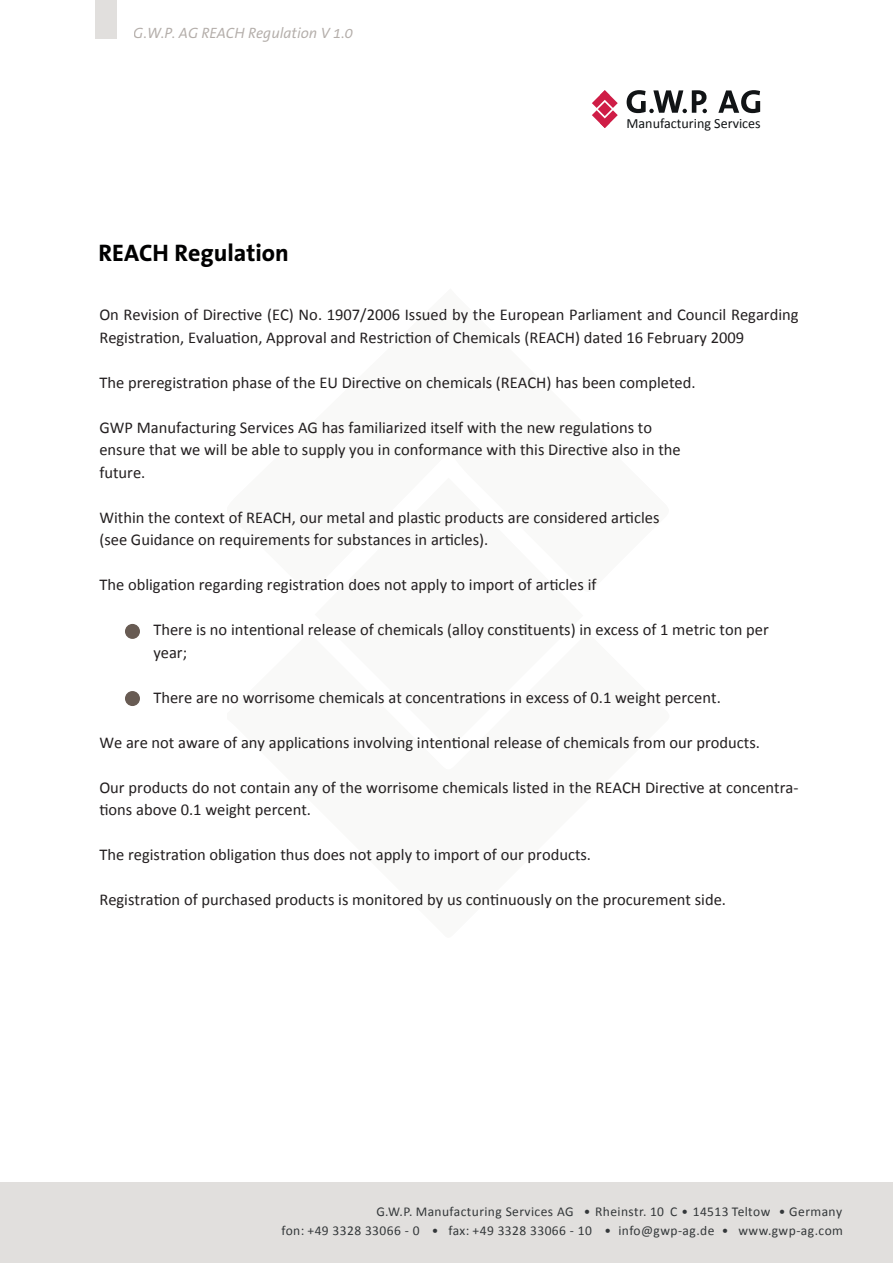
<style>
.page{position:relative;width:893px;height:1263px;background:#fff}
.page>*{position:absolute;margin:0;border:0;box-sizing:border-box;transform-origin:0 0}
.t1{font:700 24px "The Sans Office";color:#000001}
.t2{font:16.5px/22.5px "Calibri";color:#231f20}
.t3{font:italic 15px "The Sans Office";color:#685c54}
.t4{font:14.1px "Calibri";color:#111416}
.t5{font:13.5px/19.5px "Calibri";letter-spacing:.03em;color:#34383a;text-align:right}
</style>
<div class="page">
<svg style="left:627px;top:90px;width:80px;height:23px"></svg>
<svg style="left:718px;top:90px;width:42px;height:23px"></svg>
<svg style="left:592px;top:90px;width:26px;height:38px"></svg>
<div style="left:315px;top:478px;width:268px;height:271px;background:#f9f9f8;border-radius:50%"></div>
<div style="left:96px;top:0;width:21px;height:38px;background:#e1dfdd"></div>
<div style="left:0;top:1183px;width:893px;height:80px;background:#e1dfdd"></div>
<div style="left:125px;top:624px;width:15px;height:15px;background:#685b53;border-radius:50%"></div>
<div style="left:125px;top:691px;width:15px;height:15px;background:#685b53;border-radius:50%"></div>
<p class="t3" style="left:134px;top:23px;width:221px">G.W.P. AG REACH Regulation V 1.0</p>
<h1 class="t1" style="left:99px;top:238px;width:192px">REACH Regulation</h1>
<p class="t4" style="left:626px;top:114px;width:136px">Manufacturing Services</p>
<p class="t2" style="left:99px;top:303px;width:701px">On Revision of Directive (EC) No. 1907/2006 Issued by the European Parliament and Council Regarding<br>Registration, Evaluation, Approval and Restriction of Chemicals (REACH) dated 16 February 2009</p>
<p class="t2" style="left:99px;top:371px;width:598px">The preregistration phase of the EU Directive on chemicals (REACH) has been completed.</p>
<p class="t2" style="left:99px;top:416px;width:583px">GWP Manufacturing Services AG has familiarized itself with the new regulations to ensure that we will be able to supply you in conformance with this Directive also in the future.</p>
<p class="t2" style="left:99px;top:506px;width:562px">Within the context of REACH, our metal and plastic products are considered articles (see Guidance on requirements for substances in articles).</p>
<p class="t2" style="left:99px;top:573px;width:499px">The obligation regarding registration does not apply to import of articles if</p>
<p class="t2" style="left:153px;top:618px;width:617px">There is no intentional release of chemicals (alloy constituents) in excess of 1 metric ton per year;</p>
<p class="t2" style="left:153px;top:686px;width:569px">There are no worrisome chemicals at concentrations in excess of 0.1 weight percent.</p>
<p class="t2" style="left:99px;top:731px;width:662px">We are not aware of any applications involving intentional release of chemicals from our products.</p>
<p class="t2" style="left:99px;top:776px;width:701px">Our products do not contain any of the worrisome chemicals listed in the REACH Directive at concentra&shy;tions above 0.1 weight percent.</p>
<p class="t2" style="left:99px;top:843px;width:493px">The registration obligation thus does not apply to import of our products.</p>
<p class="t2" style="left:99px;top:888px;width:628px">Registration of purchased products is monitored by us continuously on the procurement side.</p>
<p class="t5" style="left:281px;top:1201px;width:563px">G.W.P. Manufacturing Services AG • Rheinstr. 10 C • 14513 Teltow • Germany<br>fon: +49 3328 33066 - 0 • fax: +49 3328 33066 - 10 • info@gwp-ag.de • www.gwp-ag.com</p>
</div>
